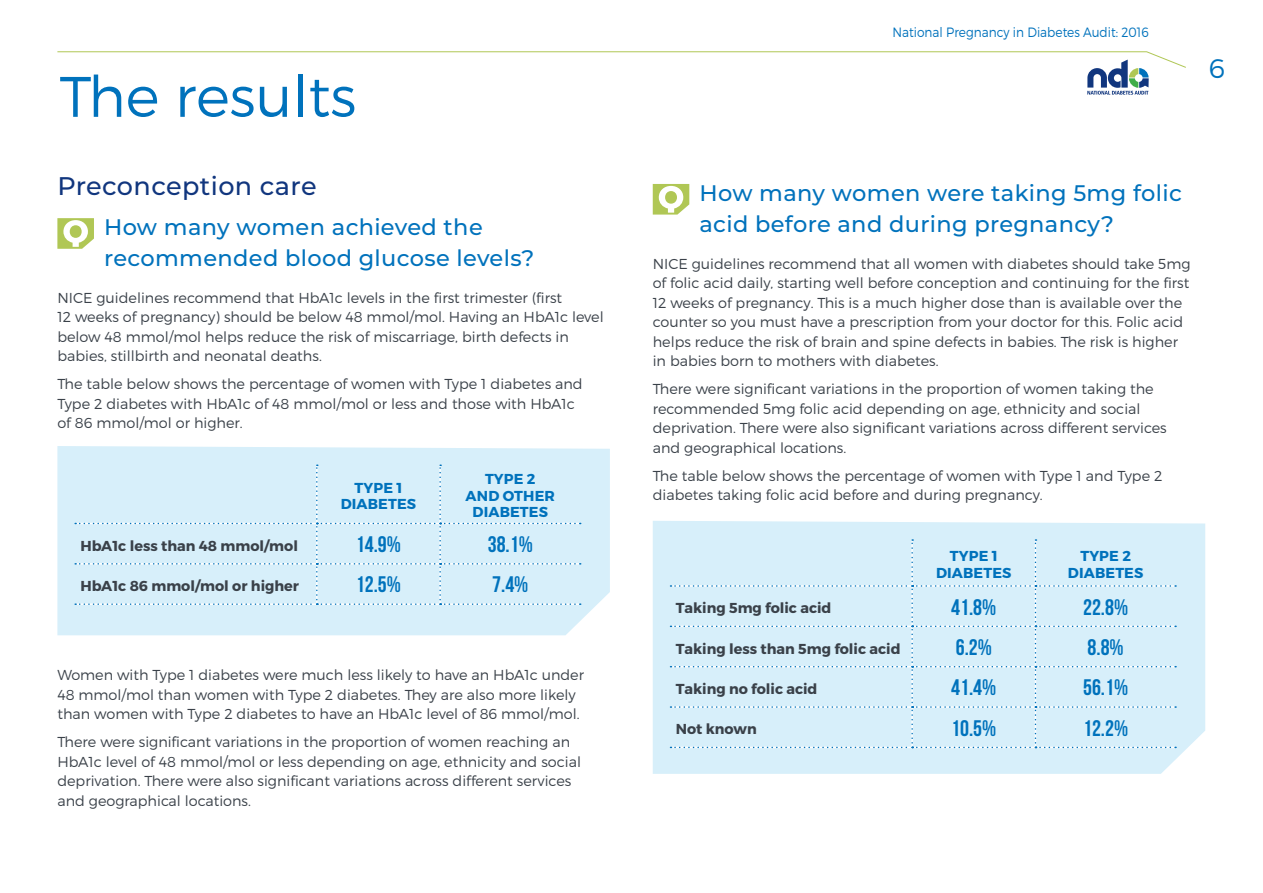
<style>
.page{position:relative;width:1263px;height:893px;background:#fff}
.page>*{position:absolute;margin:0;border:0;box-sizing:border-box;transform-origin:0 0}
.Heading_1{font:300 57px "Montserrat";color:#0072bc}
.t1{font:300 26.85px "Montserrat";color:#0072bc}
.Subhead_large{font:500 25.5px "Montserrat";letter-spacing:.015em;color:#11367e}
.Question{font:500 22.5px/31.5px "Montserrat";letter-spacing:.015em;color:#0072bc}
.BODY{font:700 22.5px "Bebas Neue";color:#0072bc}
.BODY-2{font:300 14.4px/19.5px "Montserrat";color:#3a4149}
.BODY-3{font:700 14.4px "Montserrat";color:#3a4149}
.BODY-4{font:700 14.4px/16.5px "Montserrat";letter-spacing:.01em;color:#0072bc;text-align:center}
.t2{font:300 13.5px "Montserrat";color:#0072bc;scale:.9 1}
</style>
<div class="page">
<svg style="left:57px;top:51px;width:1129px;height:44px"></svg>
<svg style="left:57px;top:218px;width:37px;height:31px"></svg>
<div style="left:57px;top:446px;width:553px;height:189px;background:#d7effa"></div>
<div style="left:75px;top:465px;width:506px;height:140px;background:#d7effa"></div>
<svg style="left:653px;top:184px;width:36px;height:31px"></svg>
<div style="left:653px;top:521px;width:552px;height:253px;background:#d7effa"></div>
<div style="left:670px;top:539px;width:506px;height:209px;background:#d7effa"></div>
<p class="Heading_1" style="left:60px;top:62px;width:298px">The results</p>
<p class="Subhead_large" style="left:57px;top:168px;width:261px">Preconception care</p>
<p class="Question" style="left:104px;top:210px;width:432px">How many women achieved the recommended blood glucose levels?</p>
<p class="BODY-2" style="left:57px;top:288px;width:548px">NICE guidelines recommend that HbA1c levels in the first trimester (first<br>12 weeks of pregnancy) should be below 48 mmol/mol. Having an HbA1c level below 48 mmol/mol helps reduce the risk of miscarriage, birth defects in babies, stillbirth and neonatal deaths.</p>
<p class="BODY-2" style="left:57px;top:374px;width:527px">The table below shows the percentage of women with Type 1 diabetes and<br>Type 2 diabetes with HbA1c of 48 mmol/mol or less and those with HbA1c of 86 mmol/mol or higher.</p>
<p class="BODY-4" style="left:341px;top:480px;width:77px">TYPE 1<br>DIABETES</p>
<p class="BODY-4" style="left:466px;top:471px;width:91px">TYPE 2<br>AND OTHER<br>DIABETES</p>
<p class="BODY-3" style="left:80px;top:537px;width:219px">HbA1c less than 48 mmol/mol</p>
<p class="BODY" style="left:356px;top:532px;width:47px">14.9%</p>
<p class="BODY" style="left:488px;top:532px;width:47px">38.1%</p>
<p class="BODY-3" style="left:80px;top:577px;width:220px">HbA1c 86 mmol/mol or higher</p>
<p class="BODY" style="left:356px;top:572px;width:47px">12.5%</p>
<p class="BODY" style="left:492px;top:572px;width:38px">7.4%</p>
<p class="BODY-2" style="left:57px;top:665px;width:528px">Women with Type 1 diabetes were much less likely to have an HbA1c under<br>48 mmol/mol than women with Type 2 diabetes. They are also more likely than women with Type 2 diabetes to have an HbA1c level of 86 mmol/mol.</p>
<p class="BODY-2" style="left:57px;top:732px;width:525px">There were significant variations in the proportion of women reaching an HbA1c level of 48 mmol/mol or less depending on age, ethnicity and social deprivation. There were also significant variations across different services and geographical locations.</p>
<p class="t2" style="left:892px;top:24px;width:286px">National Pregnancy in Diabetes Audit: 2016</p>
<h2 class="t1" style="left:1209px;top:52px;width:18px">6</h2>
<p class="Question" style="left:699px;top:176px;width:484px">How many women were taking 5mg folic acid before and during pregnancy?</p>
<p class="BODY-2" style="left:653px;top:253px;width:539px">NICE guidelines recommend that all women with diabetes should take 5mg of folic acid daily, starting well before conception and continuing for the first 12 weeks of pregnancy. This is a much higher dose than is available over the counter so you must have a prescription from your doctor for this. Folic acid helps reduce the risk of brain and spine defects in babies. The risk is higher in babies born to mothers with diabetes.</p>
<p class="BODY-2" style="left:653px;top:379px;width:515px">There were significant variations in the proportion of women taking the recommended 5mg folic acid depending on age, ethnicity and social deprivation. There were also significant variations across different services and geographical locations.</p>
<p class="BODY-2" style="left:653px;top:465px;width:511px">The table below shows the percentage of women with Type 1 and Type 2 diabetes taking folic acid before and during pregnancy.</p>
<p class="BODY-4" style="left:936px;top:548px;width:77px">TYPE 1<br>DIABETES</p>
<p class="BODY-4" style="left:1068px;top:548px;width:77px">TYPE 2<br>DIABETES</p>
<p class="BODY-3" style="left:676px;top:599px;width:157px">Taking 5mg folic acid</p>
<p class="BODY" style="left:951px;top:594px;width:47px">41.8%</p>
<p class="BODY" style="left:1083px;top:594px;width:47px">22.8%</p>
<p class="BODY-3" style="left:676px;top:639px;width:226px">Taking less than 5mg folic acid</p>
<p class="BODY" style="left:956px;top:635px;width:38px">6.2%</p>
<p class="BODY" style="left:1087px;top:635px;width:38px">8.8%</p>
<p class="BODY-3" style="left:676px;top:680px;width:143px">Taking no folic acid</p>
<p class="BODY" style="left:951px;top:675px;width:47px">41.4%</p>
<p class="BODY" style="left:1083px;top:675px;width:47px">56.1%</p>
<p class="BODY-3" style="left:676px;top:720px;width:82px">Not known</p>
<p class="BODY" style="left:951px;top:715px;width:47px">10.5%</p>
<p class="BODY" style="left:1083px;top:715px;width:47px">12.2%</p>
</div>
